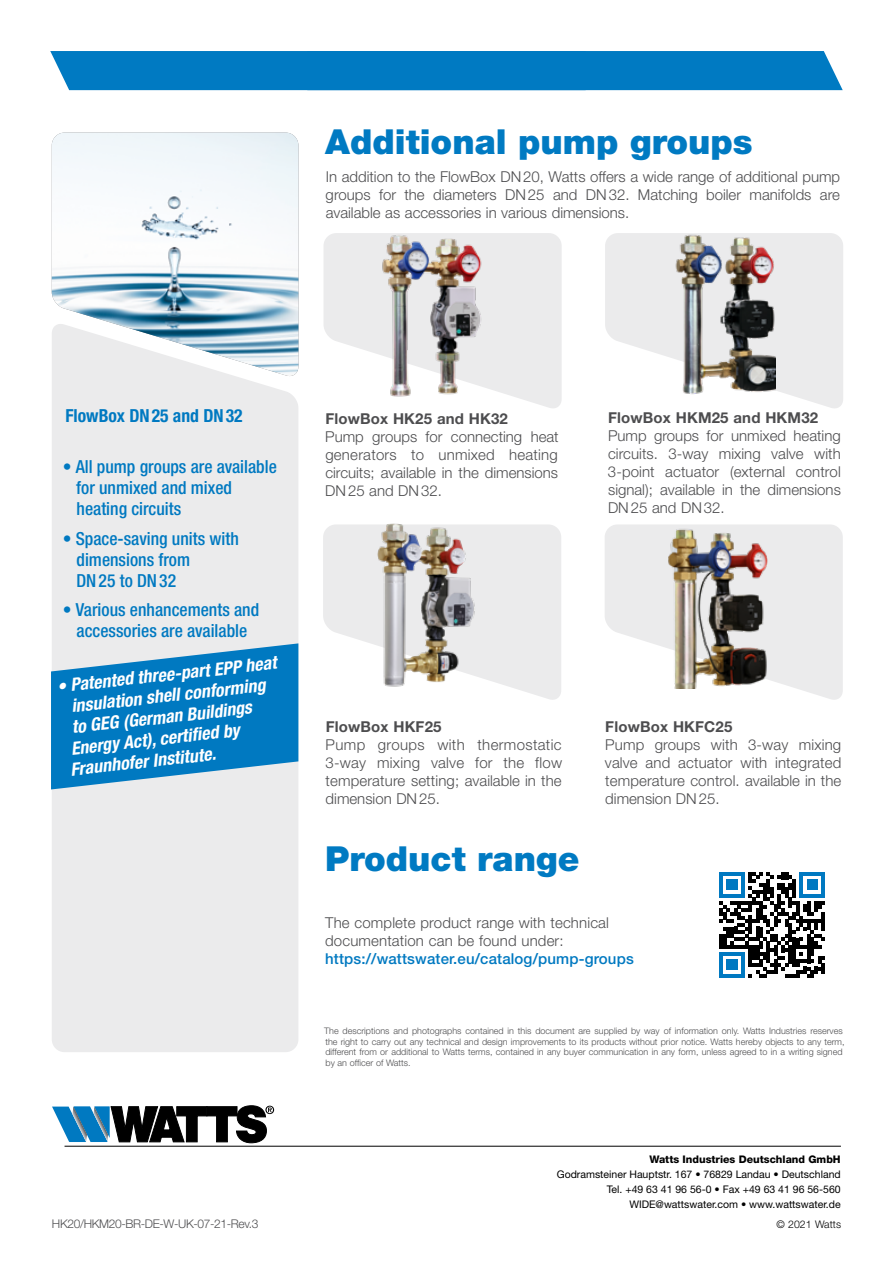
<style>
.page{position:relative;width:893px;height:1263px;background:#fff}
.page>*{position:absolute;margin:0;border:0;box-sizing:border-box;transform-origin:0 0}
.t1{font:900 34.5px "Helvetica Neue LT Std";color:#007ac2}
.t2{font:500 condensed 18px/21px "Helvetica Neue LT Std";color:#0079c1}
.t3{font:italic 700 condensed 18px "Helvetica Neue LT Std";color:#fff}
.t4{font:700 condensed 18px "Helvetica Neue LT Std";color:#0079c1}
.t5{font:300 15px/18px "Helvetica Neue LT Std";color:#4d4d4f;text-align:justify}
.t6{font:700 15px "Helvetica Neue LT Std";letter-spacing:.01em;color:#4d4d4f}
.t7{font:500 15px "Helvetica Neue LT Std";letter-spacing:.01em;color:#0079c1}
.t8{font:300 12px "Helvetica Neue LT Std";letter-spacing:-.03em;color:#4d4d4f}
.t9{font:10.5px/15px "Helvetica Neue LT Std";color:#000;text-align:right}
.t10{font:800 10.5px "Helvetica Neue LT Std";color:#000}
.t11{font:300 10.5px "Helvetica Neue LT Std";letter-spacing:.005em;color:#000}
.t12{font:300 9px/10.5px "Helvetica Neue LT Std";color:#4d4d4f}
</style>
<div class="page">
<svg style="left:52px;top:1105px;width:222px;height:38px"></svg>
<hr style="left:65px;top:1146px;width:776px;height:1px;background:#000">
<div style="left:50px;top:51px;width:793px;height:39px;background:#007ac2"></div>
<div style="left:52px;top:378px;width:246px;height:674px;background:#ebebec"></div>
<img style="left:52px;top:133px;width:246px;height:245px">
<svg style="left:51px;top:643px;width:247px;height:146px;background:#2d8ec9"></svg>
<svg style="left:324px;top:233px;width:238px;height:175px"></svg>
<svg style="left:323px;top:524px;width:238px;height:176px"></svg>
<svg style="left:605px;top:233px;width:238px;height:175px"></svg>
<svg style="left:605px;top:524px;width:238px;height:176px"></svg>
<img style="left:373px;top:233px;width:112px;height:166px">
<img style="left:368px;top:524px;width:112px;height:166px">
<img style="left:674px;top:233px;width:102px;height:163px">
<img style="left:661px;top:524px;width:114px;height:164px">
<svg style="left:719px;top:872px;width:106px;height:106px"></svg>
<hr style="left:821px;top:963px;width:4px;height:11px;background:#000">
<h1 class="t1" style="left:325px;top:121px;width:429px">Additional pump groups</h1>
<p class="t5" style="left:326px;top:168px;width:516px">In addition to the FlowBox DN20, Watts offers a wide range of additional pump groups for the diameters DN25 and DN32. Matching boiler manifolds are available as accessories in various dimensions.</p>
<p class="t4" style="left:65px;top:405px;width:179px">FlowBox DN25 and DN32</p>
<p class="t2" style="left:76px;top:456px;width:202px;text-indent:-14px">• All pump groups are available for unmixed and mixed heating circuits</p>
<p class="t2" style="left:76px;top:528px;width:164px;text-indent:-14px">• Space-saving units with dimensions from<br>DN25 to DN32</p>
<p class="t2" style="left:63px;top:599px;width:198px;text-align:center">• Various enhancements and accessories are available</p>
<p class="t3" style="left:56px;top:675px;width:222px;rotate:-6deg">• Patented three-part EPP heat</p>
<p class="t3" style="left:70px;top:695px;width:197px;rotate:-6deg">insulation shell conforming</p>
<p class="t3" style="left:71px;top:716px;width:182px;rotate:-6deg">to GEG (German Buildings</p>
<p class="t3" style="left:70px;top:737px;width:171px;rotate:-6deg">Energy Act), certifi ed by</p>
<p class="t3" style="left:69px;top:758px;width:148px;rotate:-6deg">Fraunhofer Institute.</p>
<p class="t6" style="left:325px;top:410px;width:184px">FlowBox HK25 and HK32</p>
<p class="t5" style="left:325px;top:428px;width:235px">Pump groups for connecting heat generators to unmixed heating circuits; available in the dimensions DN25 and DN32.</p>
<p class="t6" style="left:608px;top:409px;width:212px">FlowBox HKM25 and HKM32</p>
<p class="t5" style="left:608px;top:427px;width:234px">Pump groups for unmixed heating circuits. 3-way mixing valve with 3-point actuator (external control signal); available in the dimensions DN25 and DN32.</p>
<p class="t6" style="left:326px;top:717px;width:117px">FlowBox HKF25</p>
<p class="t5" style="left:325px;top:735px;width:238px">Pump groups with thermostatic 3-way mixing valve for the flow temperature setting; available in the dimension DN25.</p>
<h1 class="t1" style="left:325px;top:838px;width:256px">Product range</h1>
<p class="t6" style="left:605px;top:717px;width:129px">FlowBox HKFC25</p>
<p class="t5" style="left:605px;top:735px;width:238px">Pump groups with 3-way mixing valve and actuator with integrated temperature control. available in the dimension DN25.</p>
<p class="t5" style="left:325px;top:913px;width:285px">The complete product range with technical documentation can be found under:</p>
<p class="t7" style="left:325px;top:950px;width:310px">https://wattswater.eu/catalog/pump-groups</p>
<p class="t12" style="left:324px;top:1025px;width:522px">The descriptions and photographs contained in this document are supplied by way of information only. Watts Industries reserves the right to carry out any technical and design improvements to its products without prior notice. Watts hereby objects to any term, different from or additional to Watts terms, contained in any buyer communication in any form, unless agreed to in a writing signed by an officer of Watts.</p>
<p class="t10" style="left:649px;top:1153px;width:193px">Watts Industries Deutschland GmbH</p>
<p class="t9" style="left:557px;top:1167px;width:286px">Godramsteiner Hauptstr. 167 • 76829 Landau • Deutschland<br>Tel. +49 63 41 96 56-0 • Fax +49 63 41 96 56-560<br>WIDE@wattswater.com • www.wattswater.de</p>
<p class="t8" style="left:52px;top:1216px;width:208px">HK20/HKM20-BR-DE-W-UK-07-21-Rev.3</p>
<p class="t11" style="left:776px;top:1218px;width:66px">© 2021 Watts</p>
</div>
